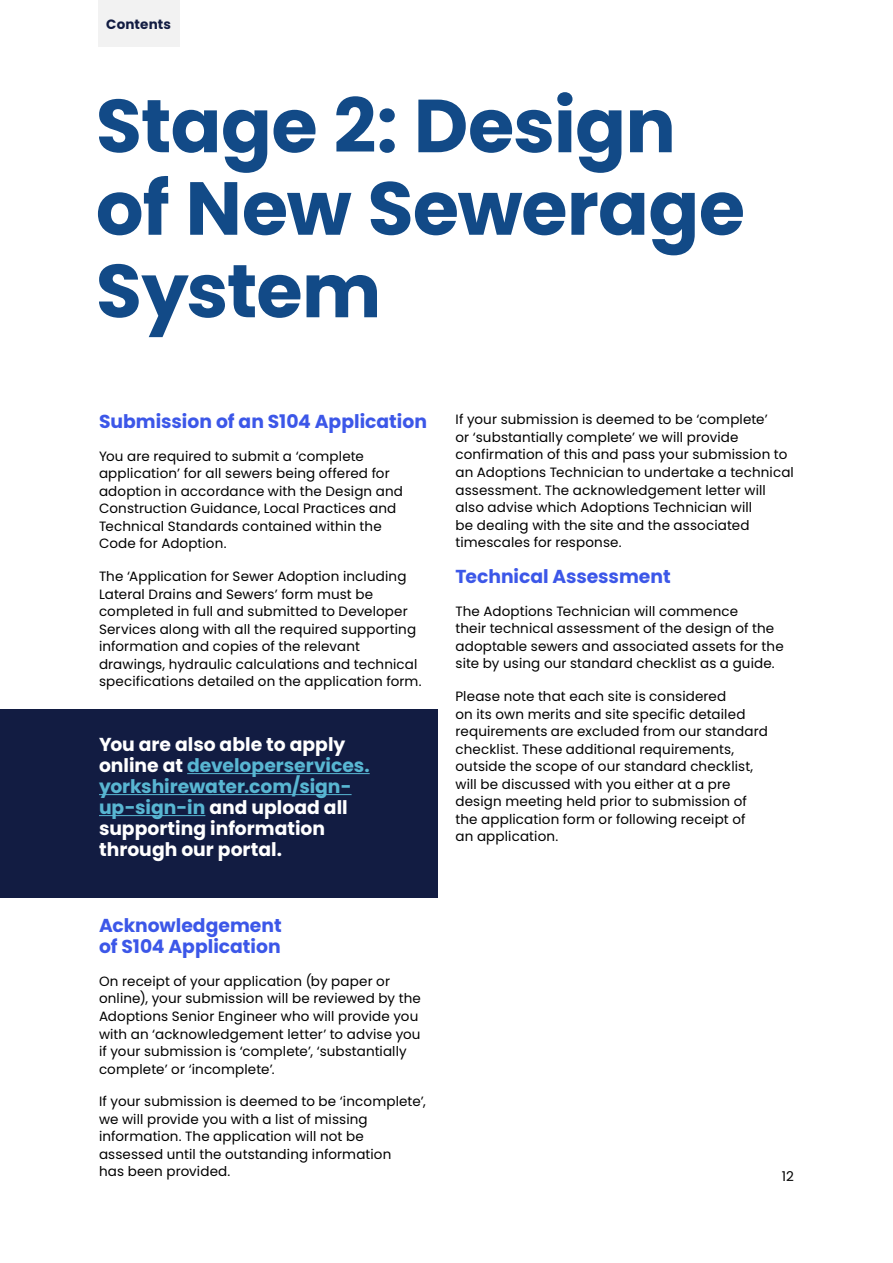
<style>
.page{position:relative;width:893px;height:1263px;background:#fff}
.page>*{position:absolute;margin:0;border:0;box-sizing:border-box;transform-origin:0 0}
.t1{font:700 75px/82.5px "Poppins";letter-spacing:-.01em;color:#124a87}
.t2{font:700 18.75px/21px "Poppins";color:#fff}
.t3{font:700 18.75px/21px "Poppins";color:#3c57e8}
.t4{font:13.5px/17.5px "Poppins";letter-spacing:.01em;color:#000}
.t5{font:700 13.5px "Poppins";letter-spacing:.01em;color:#121c42}
.s1{color:#58b6d2}
</style>
<div class="page">
<div style="left:0;top:709px;width:437px;height:189px;background:#121c42"></div>
<hr style="left:187px;top:773px;width:183px;height:1px;background:#58b6d2">
<hr style="left:99px;top:794px;width:253px;height:1px;background:#58b6d2">
<hr style="left:99px;top:815px;width:106px;height:1px;background:#58b6d2">
<div style="left:98px;top:0;width:81px;height:46px;background:#f2f2f2"></div>
<p class="t5" style="left:106px;top:17px;width:66px">Contents</p>
<h1 class="t1" style="left:96px;top:85px;width:651px">Stage 2: Design of New Sewerage<br>System</h1>
<h2 class="t3" style="left:99px;top:411px;width:329px">Submission of an S104 Application</h2>
<p class="t4" style="left:99px;top:447px;width:306px">You are required to submit a ‘complete application’ for all sewers being offered for adoption in accordance with the Design and Construction Guidance, Local Practices and Technical Standards contained within the Code for Adoption.</p>
<p class="t4" style="left:99px;top:568px;width:324px">The ‘Application for Sewer Adoption including Lateral Drains and Sewers’ form must be completed in full and submitted to Developer Services along with all the required supporting information and copies of the relevant drawings, hydraulic calculations and technical specifications detailed on the application form.</p>
<h2 class="t2" style="left:99px;top:734px;width:272px">You are also able to apply online at <span class="s1">developerservices. yorkshirewater.com/sign&shy;up-sign-in</span> and upload all supporting information through our portal.</h2>
<h2 class="t3" style="left:99px;top:915px;width:184px">Acknowledgement of S104 Application</h2>
<p class="t4" style="left:99px;top:972px;width:323px">On receipt of your application (by paper or online), your submission will be reviewed by the Adoptions Senior Engineer who will provide you with an ‘acknowledgement letter’ to advise you if your submission is ‘complete’, ‘substantially complete’ or ‘incomplete’.</p>
<p class="t4" style="left:99px;top:1093px;width:328px">If your submission is deemed to be ‘incomplete’, we will provide you with a list of missing information. The application will not be assessed until the outstanding information<br>has been provided.</p>
<p class="t4" style="left:455px;top:411px;width:340px">If your submission is deemed to be ‘complete’<br>or ‘substantially complete’ we will provide confirmation of this and pass your submission to an Adoptions Technician to undertake a technical assessment. The acknowledgement letter will also advise which Adoptions Technician will<br>be dealing with the site and the associated timescales for response.</p>
<h2 class="t3" style="left:455px;top:566px;width:217px">Technical Assessment</h2>
<p class="t4" style="left:455px;top:602px;width:330px">The Adoptions Technician will commence<br>their technical assessment of the design of the adoptable sewers and associated assets for the site by using our standard checklist as a guide.</p>
<p class="t4" style="left:455px;top:687px;width:314px">Please note that each site is considered<br>on its own merits and site specific detailed requirements are excluded from our standard checklist. These additional requirements, outside the scope of our standard checklist, will be discussed with you either at a pre design meeting held prior to submission of the application form or following receipt of<br>an application.</p>
<p class="t4" style="left:782px;top:1168px;width:14px">12</p>
</div>
